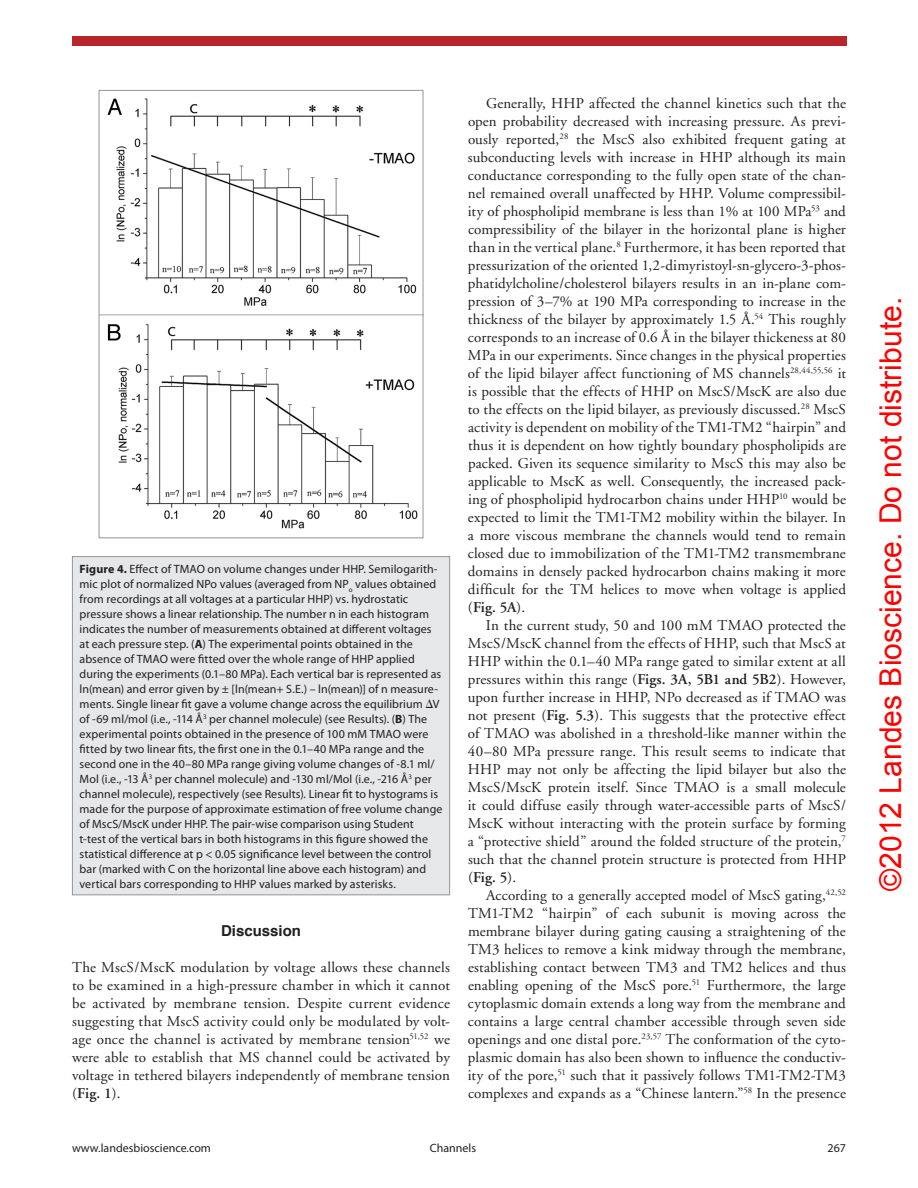
<style>
.page{position:relative;width:918px;height:1188px;background:#fff}
.page>*{position:absolute;margin:0;border:0;box-sizing:border-box;transform-origin:0 0}
.t1{font:30.15px "Arial";color:#f00}
.Body_text{font:15px/18px "Adobe Garamond";letter-spacing:.01em;color:#231f20;text-align:justify}
.Body_text_First_Line{font:15px/18px "Adobe Garamond";letter-spacing:.005em;color:#231f20;text-align:justify}
.Heading{font:700 15px "Helvetica";color:#231f20}
.Figure_Legend{font:12px/15px "Myriad Pro";letter-spacing:.005em;color:#231f20}
.s1{font-weight:700}
.s2{font-family:"Universal Std Greekw Math Pi"}
.s3{font-weight:600}
</style>
<div class="page">
<div style="left:72px;top:36px;width:774px;height:10px;background:#b7262b"></div>
<div style="left:72px;top:557px;width:378px;height:338px;background:#e6e7e9"></div>
<div style="left:72px;top:556px;width:378px;height:339px;border:1px solid #939598"></div>
<img style="left:101px;top:98px;width:320px;height:431px">
<div style="left:99px;top:90px;width:324px;height:448px;border:1px solid #939598"></div>
<p class="Figure_Legend" style="left:80px;top:561px;width:364px"><span class="s1">Figure 4.</span> Effect of TMAO on volume changes under HHP. Semilogarith&shy;mic plot of normalized NPo values (averaged from NP<sub>o</sub> values obtained from recordings at all voltages at a particular HHP) vs. hydrostatic pressure shows a linear relationship. The number n in each histogram indicates the number of measurements obtained at different voltages at each pressure step. (<span class="s1">A</span>) The experimental points obtained in the absence of TMAO were fitted over the whole range of HHP applied during the experiments (0.1–80 MPa). Each vertical bar is represented as ln(mean) and error given by ± [ln(mean+ S.E.) – ln(mean)] of n measure&shy;ments. Single linear fit gave a volume change across the equilibrium <span class="s2">Δ</span>V of -69 ml/mol (i.e., -114 Å<sup>3</sup> per channel molecule) (see Results). (<span class="s1">B</span>) The experimental points obtained in the presence of 100 mM TMAO were fitted by two linear fits, the first one in the 0.1–40 MPa range and the second one in the 40–80 MPa range giving volume changes of -8.1 ml/ Mol (i.e., -13 Å<sup>3</sup> per channel molecule) and -130 ml/Mol (i.e., -216 Å<sup>3</sup> per channel molecule), respectively (see Results). Linear fit to hystograms is made for the purpose of approximate estimation of free volume change of MscS/MscK under HHP. The pair-wise comparison using Student t-test of the vertical bars in both histograms in this figure showed the statistical difference at p &lt; 0.05 significance level between the control bar (marked with C on the horizontal line above each histogram) and vertical bars corresponding to HHP values marked by asterisks.</p>
<p class="Heading" style="left:221px;top:919px;width:82px">Discussion</p>
<p class="Body_text_First_Line" style="left:72px;top:959px;width:379px">The MscS/MscK modulation by voltage allows these channels to be examined in a high-pressure chamber in which it cannot be activated by membrane tension. Despite current evidence suggesting that MscS activity could only be modulated by volt&shy;age once the channel is activated by membrane tension<sup>51,52</sup> we were able to establish that MS channel could be activated by voltage in tethered bilayers independently of membrane tension (<span class="s3">Fig. 1</span>).</p>
<p class="Body_text" style="left:468px;top:95px;width:380px;text-indent:18px">Generally, HHP affected the channel kinetics such that the open probability decreased with increasing pressure. As previ&shy;ously reported,<sup>28</sup> the MscS also exhibited frequent gating at subconducting levels with increase in HHP although its main conductance corresponding to the fully open state of the chan&shy;nel remained overall unaffected by HHP. Volume compressibil&shy;ity of phospholipid membrane is less than 1% at 100 MPa<sup>53</sup> and compressibility of the bilayer in the horizontal plane is higher than in the vertical plane.<sup>8</sup> Furthermore, it has been reported that pressurization of the oriented 1,2-dimyristoyl-sn-glycero-3-phos&shy;phatidylcholine/cholesterol bilayers results in an in-plane com&shy;pression of 3–7% at 190 MPa corresponding to increase in the thickness of the bilayer by approximately 1.5 Å.<sup>54</sup> This roughly corresponds to an increase of 0.6 Å in the bilayer thickeness at 80<br>MPa in our experiments. Since changes in the physical properties of the lipid bilayer affect functioning of MS channels<sup>28,44,55,56</sup> it is possible that the effects of HHP on MscS/MscK are also due to the effects on the lipid bilayer, as previously discussed.<sup>28</sup> MscS activity is dependent on mobility of the TM1-TM2 “hairpin” and thus it is dependent on how tightly boundary phospholipids are packed. Given its sequence similarity to MscS this may also be applicable to MscK as well. Consequently, the increased pack&shy;ing of phospholipid hydrocarbon chains under HHP<sup>10</sup> would be expected to limit the TM1-TM2 mobility within the bilayer. In a more viscous membrane the channels would tend to remain closed due to immobilization of the TM1-TM2 transmembrane domains in densely packed hydrocarbon chains making it more difficult for the TM helices to move when voltage is applied (<span class="s3">Fig. 5A</span>).</p>
<p class="Body_text" style="left:468px;top:617px;width:380px;text-indent:18px">In the current study, 50 and 100 mM TMAO protected the MscS/MscK channel from the effects of HHP, such that MscS at HHP within the 0.1–40 MPa range gated to similar extent at all pressures within this range (<span class="s3">Figs. 3A, 5B1 and 5B2</span>). However, upon further increase in HHP, NPo decreased as if TMAO was not present (<span class="s3">Fig. 5.3</span>). This suggests that the protective effect of TMAO was abolished in a threshold-like manner within the 40–80 MPa pressure range. This result seems to indicate that HHP may not only be affecting the lipid bilayer but also the MscS/MscK protein itself. Since TMAO is a small molecule it could diffuse easily through water-accessible parts of MscS/ MscK without interacting with the protein surface by forming a “protective shield” around the folded structure of the protein,<sup>7 </sup>such that the channel protein structure is protected from HHP (<span class="s3">Fig. 5</span>).</p>
<p class="Body_text" style="left:468px;top:887px;width:379px;text-indent:18px">According to a generally accepted model of MscS gating,<sup>42,52<br></sup>TM1-TM2 “hairpin” of each subunit is moving across the membrane bilayer during gating causing a straightening of the TM3 helices to remove a kink midway through the membrane, establishing contact between TM3 and TM2 helices and thus enabling opening of the MscS pore.<sup>51</sup> Furthermore, the large cytoplasmic domain extends a long way from the membrane and contains a large central chamber accessible through seven side openings and one distal pore.<sup>23,57</sup> The conformation of the cyto&shy;plasmic domain has also been shown to influence the conductiv&shy;ity of the pore,<sup>51</sup> such that it passively follows TM1-TM2-TM3 complexes and expands as a “Chinese lantern.”<sup>58</sup> In the presence</p>
<p class="Figure_Legend" style="left:72px;top:1140px;width:140px">www.landesbioscience.com</p>
<p class="Figure_Legend" style="left:430px;top:1140px;width:48px">Channels</p>
<p class="Figure_Legend" style="left:828px;top:1140px;width:20px">267</p>
<h1 class="t1" style="left:871px;top:891px;width:595px;rotate:-90deg">©2012 Landes Bioscience. Do not distribute.</h1>
</div>
